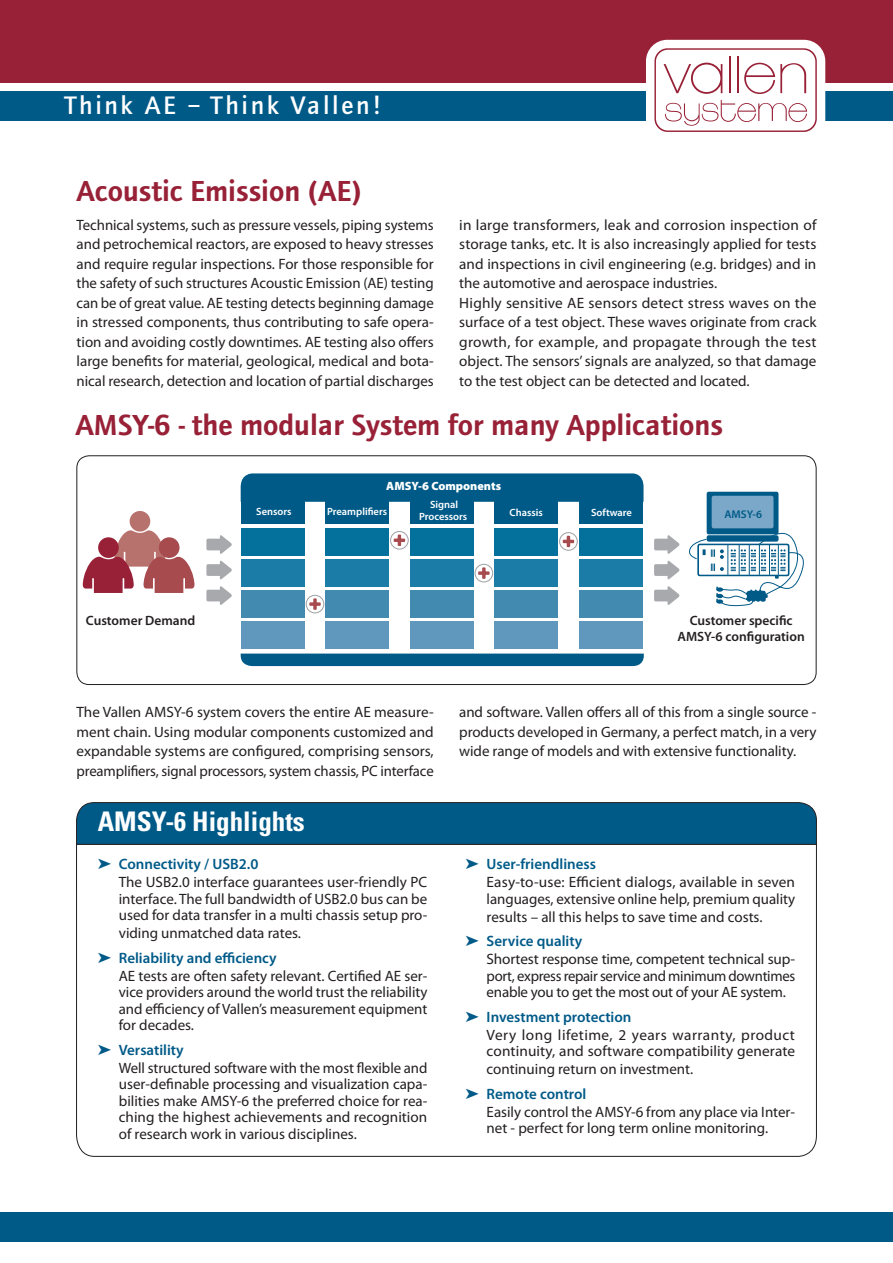
<style>
.page{position:relative;width:893px;height:1263px;background:#fff}
.page>*{position:absolute;margin:0;border:0;box-sizing:border-box;transform-origin:0 0}
.t1{font:600 30px "Foundry Journal";color:#982137}
.t2{font:700 condensed 27px "Univers";color:#fff}
.t3{font:500 26.25px "Foundry Journal";letter-spacing:.1em;color:#fff}
.t4{font:15px/19.5px "Myriad Pro";color:#231f20}
.t5{font:15px/16.5px "Myriad Pro";letter-spacing:-.02em;color:#231f20}
.t6{font:15px/18px "Myriad Pro";letter-spacing:.03em;color:#231f20}
.t7{font:600 13.5px/16.2px "Myriad Pro";color:#231f20;text-align:center}
.t8{font:900 12px "Myriad Pro";color:#fff}
.t9{font:600 11.25px "Myriad Pro";color:#005a88}
.t10{font:600 10.5px/12px "Myriad Pro";color:#fff;text-align:center}
.s1{color:#005a88}
.s2{font-weight:600;color:#005a88}
</style>
<div class="page">
<div style="left:0;top:91px;width:893px;height:30px;background:#005a88"></div>
<svg style="left:76px;top:802px;width:741px;height:42px;background:#025985"></svg>
<svg style="left:76px;top:844px;width:741px;height:313px"></svg>
<div style="left:0;top:0;width:893px;height:83px;background:#982137"></div>
<div style="left:0;top:1212px;width:893px;height:30px;background:#005a88"></div>
<div style="left:646px;top:40px;width:179px;height:100px;background:#fff;border-radius:21px"></div>
<svg style="left:654px;top:48px;width:163px;height:84px"></svg>
<div style="left:77px;top:455px;width:739px;height:230px;border:1px solid #231f20;border-radius:12px"></div>
<div style="left:130px;top:511px;width:20px;height:21px;background:#b8726d;border-radius:50%"></div>
<svg style="left:83px;top:530px;width:111px;height:63px"></svg>
<svg style="left:206px;top:535px;width:26px;height:19px"></svg>
<svg style="left:206px;top:560px;width:26px;height:20px"></svg>
<svg style="left:206px;top:586px;width:26px;height:19px"></svg>
<svg style="left:654px;top:535px;width:26px;height:19px"></svg>
<svg style="left:654px;top:560px;width:26px;height:20px"></svg>
<svg style="left:654px;top:586px;width:26px;height:19px"></svg>
<svg style="left:241px;top:653px;width:403px;height:13px;background:#0d628e"></svg>
<div style="left:241px;top:473px;width:402px;height:29px;background:#005a88"></div>
<svg style="left:707px;top:492px;width:71px;height:42px"></svg>
<div style="left:712px;top:496px;width:61px;height:32px;background:#7ba8c8;border-radius:2px"></div>
<svg style="left:689px;top:531px;width:115px;height:75px"></svg>
<div style="left:579px;top:495px;width:64px;height:29px;background:#005a88"></div>
<div style="left:579px;top:528px;width:64px;height:27px;background:#04709c"></div>
<div style="left:579px;top:559px;width:64px;height:27px;background:#1a7ca7"></div>
<div style="left:579px;top:622px;width:64px;height:27px;background:#5f98bc"></div>
<div style="left:579px;top:591px;width:64px;height:27px;background:#438ab1"></div>
<div style="left:494px;top:495px;width:64px;height:29px;background:#005a88"></div>
<div style="left:494px;top:528px;width:64px;height:27px;background:#04709c"></div>
<div style="left:494px;top:559px;width:64px;height:27px;background:#1a7ca7"></div>
<div style="left:494px;top:591px;width:64px;height:27px;background:#438ab1"></div>
<div style="left:494px;top:622px;width:64px;height:27px;background:#5f98bc"></div>
<div style="left:410px;top:495px;width:64px;height:29px;background:#005a88"></div>
<div style="left:410px;top:528px;width:64px;height:27px;background:#04709c"></div>
<div style="left:410px;top:622px;width:64px;height:27px;background:#5f98bc"></div>
<div style="left:410px;top:559px;width:64px;height:27px;background:#1a7ca7"></div>
<div style="left:410px;top:591px;width:64px;height:27px;background:#438ab1"></div>
<div style="left:325px;top:495px;width:64px;height:29px;background:#005a88"></div>
<div style="left:325px;top:528px;width:64px;height:27px;background:#04709c"></div>
<div style="left:325px;top:559px;width:64px;height:27px;background:#1a7ca7"></div>
<div style="left:325px;top:591px;width:64px;height:27px;background:#438ab1"></div>
<div style="left:325px;top:622px;width:64px;height:27px;background:#5f98bc"></div>
<div style="left:241px;top:495px;width:64px;height:29px;background:#005a88"></div>
<div style="left:241px;top:528px;width:64px;height:27px;background:#04709c"></div>
<div style="left:241px;top:591px;width:64px;height:27px;background:#438ab1"></div>
<div style="left:241px;top:622px;width:64px;height:27px;background:#5f98bc"></div>
<div style="left:241px;top:559px;width:64px;height:27px;background:#1a7ca7"></div>
<div style="left:306px;top:595px;width:18px;height:18px;border:1px solid #9d9fa2;border-radius:50%"></div>
<svg style="left:308px;top:597px;width:14px;height:14px"></svg>
<div style="left:390px;top:531px;width:19px;height:18px;border:1px solid #9d9fa2;border-radius:50%"></div>
<svg style="left:392px;top:533px;width:14px;height:14px"></svg>
<div style="left:475px;top:564px;width:18px;height:18px;border:1px solid #9d9fa2;border-radius:50%"></div>
<svg style="left:477px;top:566px;width:14px;height:14px"></svg>
<div style="left:559px;top:532px;width:19px;height:19px;border:1px solid #9d9fa2;border-radius:50%"></div>
<svg style="left:561px;top:534px;width:14px;height:14px"></svg>
<h3 class="t3" style="left:65px;top:95px;width:319px">Think AE – Think Vallen!</h3>
<h1 class="t1" style="left:77px;top:179px;width:287px">Acoustic Emission (AE)</h1>
<p class="t4" style="left:77px;top:216px;width:359px;text-align:justify">Technical systems, such as pressure vessels, piping systems and petrochemical reactors, are exposed to heavy stresses and require regular inspections. For those responsible for the safety of such structures Acoustic Emission (AE) testing can be of great value. AE testing detects beginning damage in stressed components, thus contributing to safe opera&shy;tion and avoiding costly downtimes. AE testing also offers large benefits for material, geological, medical and bota&shy;nical research, detection and location of partial discharges</p>
<p class="t4" style="left:459px;top:216px;width:359px">in large transformers, leak and corrosion inspection of storage tanks, etc. It is also increasingly applied for tests and inspections in civil engineering (e.g. bridges) and in the automotive and aerospace industries.<br>Highly sensitive AE sensors detect stress waves on the surface of a test object. These waves originate from crack growth, for example, and propagate through the test object. The sensors’ signals are analyzed, so that damage to the test object can be detected and located.</p>
<h1 class="t1" style="left:75px;top:413px;width:649px">AMSY-6 - the modular System for many Applications</h1>
<p class="t8" style="left:386px;top:481px;width:116px">AMSY-6 Components</p>
<p class="t10" style="left:256px;top:506px;width:37px">Sensors</p>
<p class="t10" style="left:327px;top:506px;width:61px">Preamplifiers</p>
<p class="t10" style="left:419px;top:500px;width:50px">Signal<br>Processors</p>
<p class="t10" style="left:510px;top:507px;width:35px">Chassis</p>
<p class="t10" style="left:591px;top:507px;width:42px">Software</p>
<p class="t9" style="left:724px;top:510px;width:39px">AMSY-6</p>
<p class="t7" style="left:86px;top:613px;width:111px">Customer Demand</p>
<p class="t7" style="left:677px;top:613px;width:129px">Customer specific<br>AMSY-6 configuration</p>
<p class="t4" style="left:77px;top:703px;width:359px;text-align:justify">The Vallen AMSY-6 system covers the entire AE measure&shy;ment chain. Using modular components customized and expandable systems are configured, comprising sensors, preamplifiers, signal processors, system chassis, PC interface</p>
<p class="t4" style="left:459px;top:703px;width:359px;text-align:justify">and software. Vallen offers all of this from a single source - products developed in Germany, a perfect match, in a very wide range of models and with extensive functionality.</p>
<h2 class="t2" style="left:98px;top:812px;width:209px">AMSY-6 Highlights</h2>
<p class="t4" style="left:119px;top:856px;width:310px;line-height:18px;text-indent:-21px"><span class="s1">➤</span> <span class="s2">Connectivity / USB2.0<br></span>The USB2.0 interface guarantees user-friendly PC</p>
<p class="t4" style="left:119px;top:892px;width:310px;line-height:16.5px">interface. The full bandwidth of USB2.0 bus can be used for data transfer in a multi chassis setup pro-</p>
<p class="t4" style="left:98px;top:922px;width:205px;line-height:24.5px;text-indent:21px">viding unmatched data rates. <span class="s1">➤</span> <span class="s2">Reliability and efficiency</span></p>
<p class="t4" style="left:119px;top:969px;width:310px;line-height:16.5px;text-align:justify">AE tests are often safety relevant. Certified AE ser&shy;vice providers around the world trust the reliability and efficiency of Vallen’s measurement equipment for decades.</p>
<p class="t4" style="left:119px;top:1042px;width:310px;line-height:18px;text-indent:-21px"><span class="s1">➤</span> <span class="s2">Versatility<br></span>Well structured software with the most flexible and</p>
<p class="t4" style="left:119px;top:1077px;width:310px;line-height:16.5px;text-align:justify">user-definable processing and visualization capa&shy;bilities make AMSY-6 the preferred choice for rea&shy;ching the highest achievements and recognition of research work in various disciplines.</p>
<p class="t4" style="left:487px;top:856px;width:310px;line-height:18px;text-indent:-21px"><span class="s1">➤</span> <span class="s2">User-friendliness<br></span>Easy-to-use: Efficient dialogs, available in seven</p>
<p class="t4" style="left:487px;top:891px;width:310px;line-height:18px">languages, extensive online help, premium quality results – all this helps to save time and costs.</p>
<p class="t4" style="left:487px;top:933px;width:310px;line-height:18px;text-indent:-21px"><span class="s1">➤</span> <span class="s2">Service quality<br></span>Shortest response time, competent technical sup-</p>
<p class="t5" style="left:487px;top:969px;width:310px">port, express repair service and minimum downtimes enable you to get the most out of your AE system.</p>
<p class="t6" style="left:487px;top:1009px;width:310px;text-indent:-21px"><span class="s1">➤</span> <span class="s2">Investment protection<br></span>Very long lifetime, 2 years warranty, product</p>
<p class="t4" style="left:487px;top:1043px;width:310px;line-height:18px">continuity, and software compatibility generate continuing return on investment.</p>
<p class="t4" style="left:487px;top:1086px;width:310px;line-height:18px;text-indent:-21px"><span class="s1">➤</span> <span class="s2">Remote control<br></span>Easily control the AMSY-6 from any place via Inter-</p>
<p class="t4" style="left:487px;top:1119px;width:283px">net - perfect for long term online monitoring.</p>
</div>
